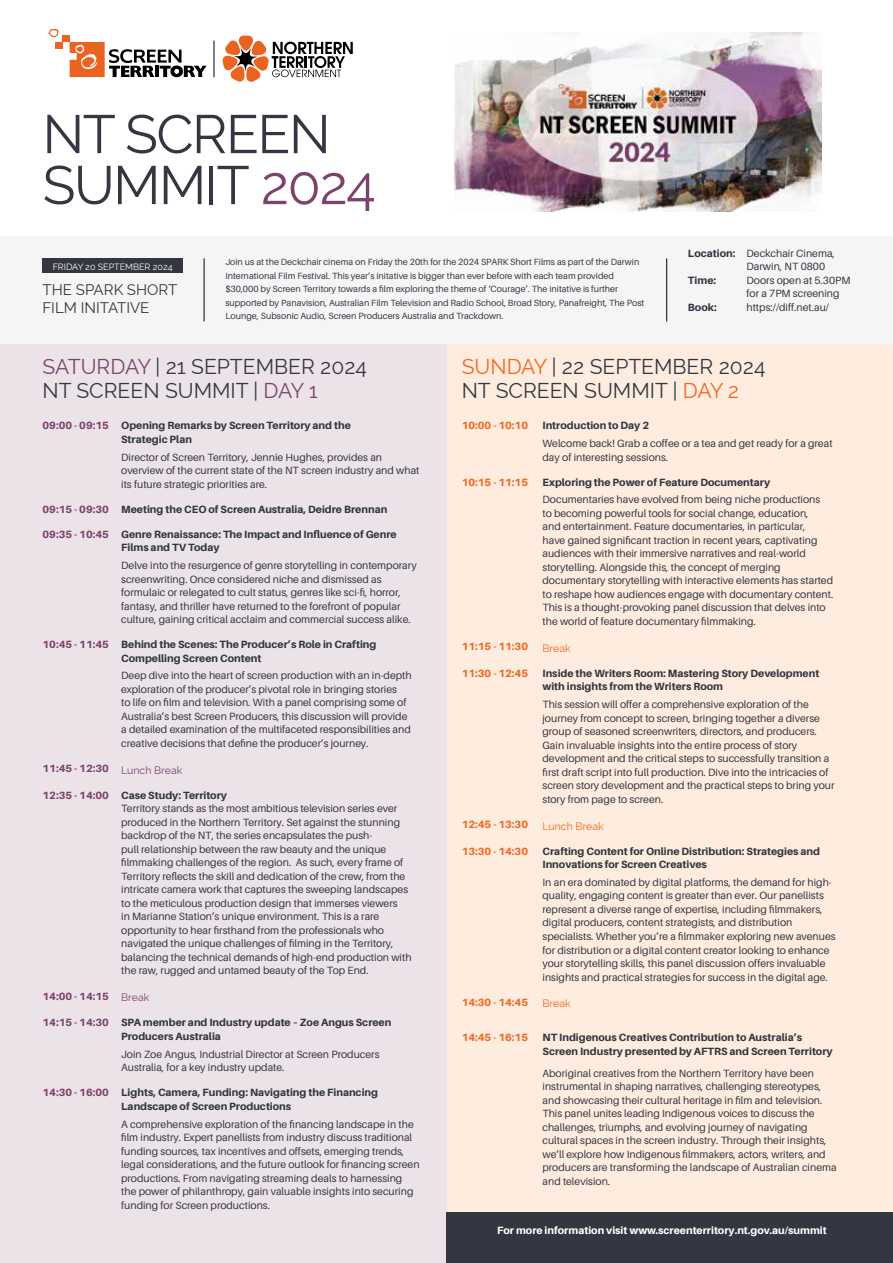
<style>
.page{position:relative;width:893px;height:1263px;background:#fff}
.page>*{position:absolute;margin:0;border:0;box-sizing:border-box;transform-origin:0 0}
.t1{font:54px/51px "Raleway";letter-spacing:-.03em;color:#343741}
.t2{font:21px/24px "Raleway";color:#343741}
.t3{font:15px/18px "Raleway";color:#343741}
.t4{font:10.5px/13.5px "Aileron";color:#343741}
.t5{font:800 10.5px/13.5px "Aileron";color:#343741}
.t6{font:800 10.5px "Aileron";color:#f26722}
.t7{font:800 10.5px "Aileron";color:#fff}
.t8{font:800 10.5px "Aileron";color:#7d436e}
.t9{font:10.5px "Raleway";color:#f26722}
.t10{font:9px/13.5px "Aileron";color:#343741}
.t11{font:9px "Raleway";color:#fff}
.s1{color:#7d436e}
.s2{font-weight:800}
.s3{font-family:"Raleway";font-weight:400}
.s4{font-weight:800;color:#7d436e}
.s5{color:#f26722}
</style>
<div class="page">
<div style="left:446px;top:344px;width:447px;height:869px;background:#feecdf"></div>
<div style="left:0;top:344px;width:446px;height:919px;background:#ebe3e7"></div>
<div style="left:0;top:236px;width:893px;height:108px;background:#f5f5f6"></div>
<div style="left:446px;top:1213px;width:447px;height:50px;background:#343741"></div>
<div style="left:63px;top:35px;width:7px;height:7px;background:#eb6321"></div>
<div style="left:56px;top:42px;width:7px;height:7px;background:#eb6321"></div>
<svg style="left:49px;top:29px;width:10px;height:8px"></svg>
<svg style="left:70px;top:42px;width:136px;height:35px"></svg>
<svg style="left:223px;top:35px;width:130px;height:47px"></svg>
<hr style="left:214px;top:41px;width:1px;height:36px;background:#000">
<div style="left:43px;top:258px;width:140px;height:15px;background:#343741"></div>
<hr style="left:204px;top:258px;width:1px;height:63px;background:#000">
<hr style="left:666px;top:258px;width:1px;height:63px;background:#000">
<img style="left:454px;top:33px;width:367px;height:179px">
<h1 class="t1" style="left:43px;top:109px;width:335px">NT SCREEN<br>SUMMIT <span class="s1">2024</span></h1>
<p class="t11" style="left:53px;top:261px;width:121px">FRIDAY 20 SEPTEMBER 2024</p>
<h3 class="t3" style="left:43px;top:280px;width:136px">THE SPARK SHORT<br>FILM INITATIVE</h3>
<p class="t10" style="left:225px;top:256px;width:420px">Join us at the Deckchair cinema on Friday the 20th for the 2024 SPARK Short Films as part of the Darwin International Film Festival. This year’s initative is bigger than ever before with each team provided $30,000 by Screen Territory towards a film exploring the theme of ‘Courage’. The initative is further supported by Panavision, Australian Film Television and Radio School, Broad Story, Panafreight, The Post Lounge, Subsonic Audio, Screen Producers Australia and Trackdown.</p>
<p class="t4" style="left:746px;top:246px;width:90px;text-indent:-58px"><span class="s2">Location:</span> Deckchair Cinema,<br>Darwin, NT 0800</p>
<p class="t5" style="left:688px;top:273px;width:30px">Time:</p>
<p class="t4" style="left:746px;top:273px;width:105px">Doors open at 5.30PM for a 7PM screening</p>
<p class="t5" style="left:688px;top:300px;width:30px">Book:</p>
<p class="t4" style="left:746px;top:300px;width:84px">https://diff.net.au/</p>
<h2 class="t2" style="left:43px;top:355px;width:326px"><span class="s1">SATURDAY</span> | 21 SEPTEMBER 2024<br>NT SCREEN SUMMIT | <span class="s1">DAY 1</span></h2>
<p class="t5" style="left:121px;top:419px;width:231px;text-indent:-79px"><span class="s1">09:00 - 09:15</span> Opening Remarks by Screen Territory and the<br>Strategic Plan</p>
<p class="t4" style="left:121px;top:450px;width:300px">Director of Screen Territory, Jennie Hughes, provides an overview of the current state of the NT screen industry and what its future strategic priorities are.</p>
<p class="t5" style="left:43px;top:502px;width:346px"><span class="s1">09:15 - 09:30</span> Meeting the CEO of Screen Australia, Deidre Brennan</p>
<p class="t5" style="left:121px;top:527px;width:277px;text-indent:-79px"><span class="s1">09:35 - 10:45</span> Genre Renaissance: The Impact and Influence of Genre<br>Films and TV Today</p>
<p class="t4" style="left:121px;top:559px;width:297px">Delve into the resurgence of genre storytelling in contemporary screenwriting. Once considered niche and dismissed as formulaic or relegated to cult status, genres like sci-fi, horror, fantasy, and thriller have returned to the forefront of popular culture, gaining critical acclaim and commercial success alike.</p>
<p class="t5" style="left:121px;top:638px;width:257px;text-indent:-79px"><span class="s1">10:45 - 11:45</span> Behind the Scenes: The Producer’s Role in Crafting<br>Compelling Screen Content</p>
<p class="t4" style="left:121px;top:669px;width:292px">Deep dive into the heart of screen production with an in-depth exploration of the producer’s pivotal role in bringing stories<br>to life on film and television. With a panel comprising some of Australia’s best Screen Producers, this discussion will provide a detailed examination of the multifaceted responsibilities and creative decisions that define the producer’s journey.</p>
<p class="t8" style="left:43px;top:762px;width:141px">11:45 - 12:30 <span class="s3">Lunch Break</span></p>
<p class="t4" style="left:121px;top:789px;width:292px;text-indent:-79px"><span class="s4">12:35 - 14:00</span> <span class="s2">Case Study: Territory<br></span>Territory stands as the most ambitious television series ever produced in the Northern Territory. Set against the stunning backdrop of the NT, the series encapsulates the push-<br>pull relationship between the raw beauty and the unique filmmaking challenges of the region. As such, every frame of Territory reflects the skill and dedication of the crew, from the intricate camera work that captures the sweeping landscapes to the meticulous production design that immerses viewers<br>in Marianne Station’s unique environment. This is a rare opportunity to hear firsthand from the professionals who navigated the unique challenges of filming in the Territory, balancing the technical demands of high-end production with the raw, rugged and untamed beauty of the Top End.</p>
<p class="t8" style="left:43px;top:990px;width:108px">14:00 - 14:15 <span class="s3">Break</span></p>
<p class="t5" style="left:121px;top:1016px;width:272px;text-indent:-79px"><span class="s1">14:15 - 14:30</span> SPA member and Industry update – Zoe Angus Screen<br>Producers Australia</p>
<p class="t4" style="left:121px;top:1047px;width:260px">Join Zoe Angus, Industrial Director at Screen Producers<br>Australia, for a key industry update.</p>
<p class="t5" style="left:121px;top:1086px;width:258px;text-indent:-79px"><span class="s1">14:30 - 16:00</span> Lights, Camera, Funding: Navigating the Financing<br>Landscape of Screen Productions</p>
<p class="t4" style="left:121px;top:1117px;width:300px">A comprehensive exploration of the financing landscape in the film industry. Expert panellists from industry discuss traditional funding sources, tax incentives and offsets, emerging trends, legal considerations, and the future outlook for financing screen productions. From navigating streaming deals to harnessing the power of philanthropy, gain valuable insights into securing funding for Screen productions.</p>
<h2 class="t2" style="left:462px;top:355px;width:305px"><span class="s5">SUNDAY</span> | 22 SEPTEMBER 2024<br>NT SCREEN SUMMIT | <span class="s5">DAY 2</span></h2>
<p class="t6" style="left:462px;top:420px;width:68px">10:00 - 10:10</p>
<p class="t5" style="left:542px;top:419px;width:108px">Introduction to Day 2</p>
<p class="t4" style="left:542px;top:437px;width:292px">Welcome back! Grab a coffee or a tea and get ready for a great day of interesting sessions.</p>
<p class="t6" style="left:462px;top:476px;width:68px">10:15 - 11:15</p>
<p class="t5" style="left:542px;top:475px;width:229px">Exploring the Power of Feature Documentary</p>
<p class="t4" style="left:542px;top:493px;width:292px">Documentaries have evolved from being niche productions<br>to becoming powerful tools for social change, education,<br>and entertainment. Feature documentaries, in particular,<br>have gained significant traction in recent years, captivating audiences with their immersive narratives and real-world storytelling. Alongside this, the concept of merging documentary storytelling with interactive elements has started to reshape how audiences engage with documentary content.<br>This is a thought-provoking panel discussion that delves into the world of feature documentary filmmaking.</p>
<p class="t6" style="left:462px;top:640px;width:68px">11:15 - 11:30</p>
<p class="t9" style="left:542px;top:642px;width:30px">Break</p>
<p class="t6" style="left:462px;top:667px;width:68px">11:30 - 12:45</p>
<p class="t5" style="left:542px;top:666px;width:278px">Inside the Writers Room: Mastering Story Development with insights from the Writers Room</p>
<p class="t4" style="left:542px;top:698px;width:294px">This session will offer a comprehensive exploration of the journey from concept to screen, bringing together a diverse group of seasoned screenwriters, directors, and producers.<br>Gain invaluable insights into the entire process of story development and the critical steps to successfully transition a first draft script into full production. Dive into the intricacies of screen story development and the practical steps to bring your story from page to screen.</p>
<p class="t6" style="left:462px;top:818px;width:68px">12:45 - 13:30</p>
<p class="t9" style="left:542px;top:820px;width:63px">Lunch Break</p>
<p class="t6" style="left:462px;top:845px;width:68px">13:30 - 14:30</p>
<p class="t5" style="left:542px;top:844px;width:279px">Crafting Content for Online Distribution: Strategies and<br>Innovations for Screen Creatives</p>
<p class="t4" style="left:542px;top:876px;width:295px">In an era dominated by digital platforms, the demand for high&shy;quality, engaging content is greater than ever. Our panellists represent a diverse range of expertise, including filmmakers, digital producers, content strategists, and distribution specialists. Whether you’re a filmmaker exploring new avenues for distribution or a digital content creator looking to enhance your storytelling skills, this panel discussion offers invaluable insights and practical strategies for success in the digital age.</p>
<p class="t6" style="left:462px;top:996px;width:68px">14:30 - 14:45</p>
<p class="t9" style="left:542px;top:997px;width:30px">Break</p>
<p class="t6" style="left:462px;top:1031px;width:68px">14:45 - 16:15</p>
<p class="t5" style="left:542px;top:1030px;width:292px">NT Indigenous Creatives Contribution to Australia’s<br>Screen Industry presented by AFTRS and Screen Territory</p>
<p class="t4" style="left:542px;top:1066px;width:296px">Aboriginal creatives from the Northern Territory have been instrumental in shaping narratives, challenging stereotypes, and showcasing their cultural heritage in film and television.<br>This panel unites leading Indigenous voices to discuss the challenges, triumphs, and evolving journey of navigating cultural spaces in the screen industry. Through their insights, we’ll explore how Indigenous filmmakers, actors, writers, and producers are transforming the landscape of Australian cinema and television.</p>
<p class="t7" style="left:497px;top:1224px;width:331px">For more information visit www.screenterritory.nt.gov.au/summit</p>
</div>
